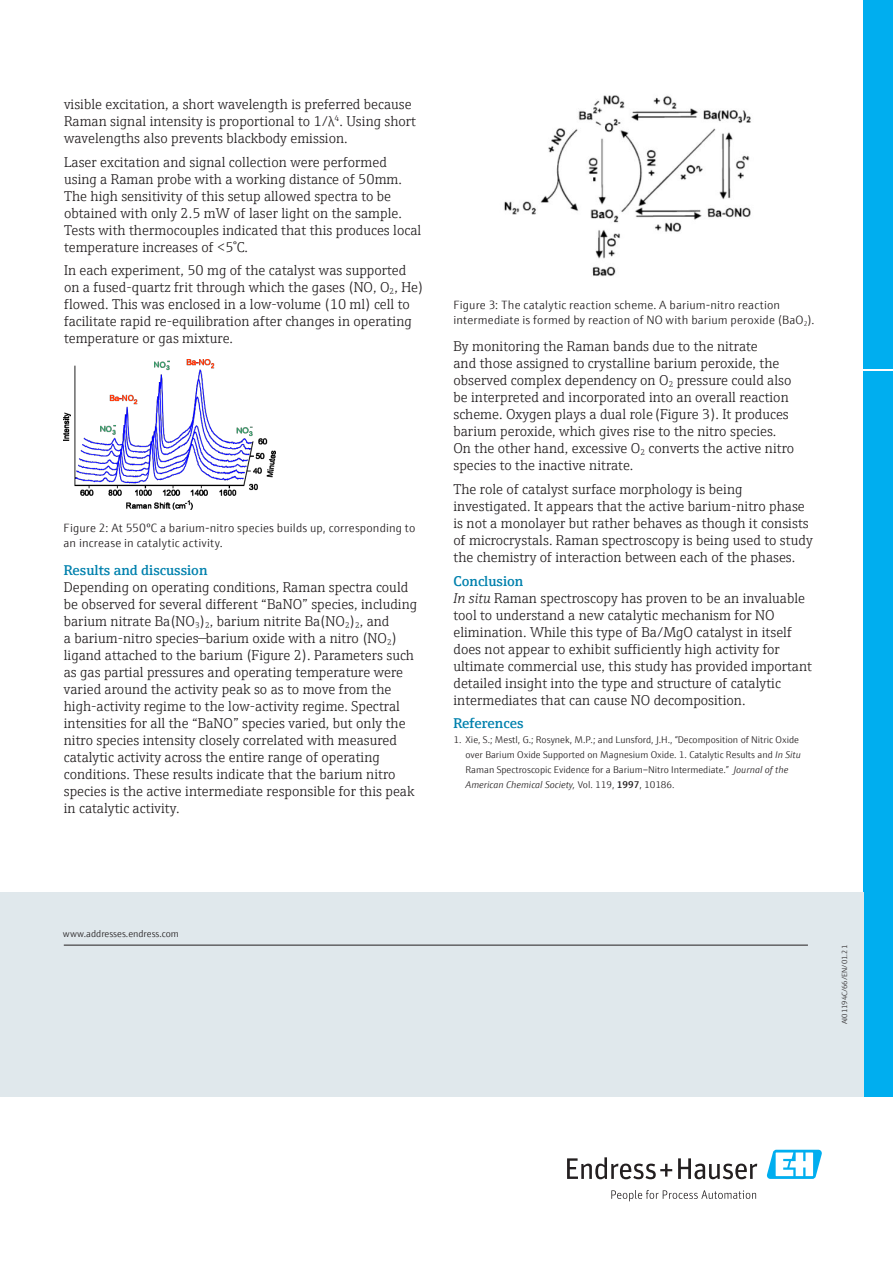
<style>
.page{position:relative;width:893px;height:1263px;background:#fff}
.page>*{position:absolute;margin:0;border:0;box-sizing:border-box;transform-origin:0 0}
.Copy_Default{font:300 14.25px/17px "E+H Serif";color:#231f20}
.Copy_Accent__Strg_Sh{font:600 14.25px "E+H Serif";color:#0081ad}
.Legend{font:300 12px/15px "E+H Sans";letter-spacing:.015em;color:#231f20}
.Address_Default{font:300 9.75px/15px "E+H Sans";color:#231f20}
.Documentation_Code{font:300 7.5px "E+H Sans";color:#231f20}
.s1{font-style:italic}
.s2{font-weight:600}
</style>
<div class="page">
<div style="left:863px;top:0;width:30px;height:369px;background:#00aeef"></div>
<div style="left:863px;top:371px;width:30px;height:725px;background:#00aeef"></div>
<svg style="left:567px;top:1157px;width:105px;height:22px"></svg>
<svg style="left:678px;top:1158px;width:79px;height:21px"></svg>
<svg style="left:611px;top:1190px;width:145px;height:11px"></svg>
<svg style="left:766px;top:1150px;width:56px;height:29px"></svg>
<img style="left:504px;top:95px;width:247px;height:181px">
<div style="left:0;top:892px;width:863px;height:204px;background:#e0e8ec"></div>
<hr style="left:64px;top:945px;width:744px;height:1px;background:#231f20">
<img style="left:64px;top:359px;width:212px;height:150px">
<p class="Copy_Default" style="left:64px;top:94px;width:354px">visible excitation, a short wavelength is preferred because<br>Raman signal intensity is proportional to 1/λ<sup>4</sup>. Using short wavelengths also prevents blackbody emission.</p>
<p class="Copy_Default" style="left:64px;top:152px;width:359px">Laser excitation and signal collection were performed using a Raman probe with a working distance of 50mm.<br>The high sensitivity of this setup allowed spectra to be obtained with only 2.5 mW of laser light on the sample.<br>Tests with thermocouples indicated that this produces local temperature increases of &lt;5°C.</p>
<p class="Copy_Default" style="left:64px;top:261px;width:361px">In each experiment, 50 mg of the catalyst was supported on a fused-quartz frit through which the gases (NO, O<sub>2</sub>, He) flowed. This was enclosed in a low-volume (10 ml) cell to facilitate rapid re-equilibration after changes in operating temperature or gas mixture.</p>
<p class="Legend" style="left:64px;top:519px;width:353px">Figure 2: At 550ºC a barium-nitro species builds up, corresponding to an increase in catalytic activity.</p>
<p class="Copy_Accent__Strg_Sh" style="left:64px;top:559px;width:145px">Results and discussion</p>
<p class="Copy_Default" style="left:64px;top:577px;width:355px">Depending on operating conditions, Raman spectra could be observed for several different “BaNO” species, including barium nitrate Ba(NO<sub>3</sub>)<sub>2</sub>, barium nitrite Ba(NO<sub>2</sub>)<sub>2</sub>, and<br>a barium-nitro species—barium oxide with a nitro (NO<sub>2</sub>) ligand attached to the barium (Figure 2). Parameters such as gas partial pressures and operating temperature were varied around the activity peak so as to move from the high-activity regime to the low-activity regime. Spectral intensities for all the “BaNO” species varied, but only the nitro species intensity closely correlated with measured catalytic activity across the entire range of operating conditions. These results indicate that the barium nitro species is the active intermediate responsible for this peak in catalytic activity.</p>
<p class="Legend" style="left:453px;top:296px;width:363px">Figure 3: The catalytic reaction scheme. A barium-nitro reaction intermediate is formed by reaction of NO with barium peroxide (BaO<sub>2</sub>).</p>
<p class="Copy_Default" style="left:453px;top:337px;width:342px">By monitoring the Raman bands due to the nitrate<br>and those assigned to crystalline barium peroxide, the observed complex dependency on O<sub>2</sub> pressure could also be interpreted and incorporated into an overall reaction scheme. Oxygen plays a dual role (Figure 3). It produces barium peroxide, which gives rise to the nitro species.<br>On the other hand, excessive O<sub>2</sub> converts the active nitro species to the inactive nitrate.</p>
<p class="Copy_Default" style="left:453px;top:479px;width:361px">The role of catalyst surface morphology is being investigated. It appears that the active barium-nitro phase is not a monolayer but rather behaves as though it consists of microcrystals. Raman spectroscopy is being used to study the chemistry of interaction between each of the phases.</p>
<p class="Copy_Accent__Strg_Sh" style="left:453px;top:570px;width:71px">Conclusion</p>
<p class="Copy_Default" style="left:453px;top:588px;width:360px"><span class="s1">In situ</span> Raman spectroscopy has proven to be an invaluable tool to understand a new catalytic mechanism for NO elimination. While this type of Ba/MgO catalyst in itself does not appear to exhibit sufficiently high activity for ultimate commercial use, this study has provided important detailed insight into the type and structure of catalytic intermediates that can cause NO decomposition.</p>
<p class="Copy_Accent__Strg_Sh" style="left:453px;top:712px;width:71px">References</p>
<p class="Address_Default" style="left:465px;top:732px;width:337px;text-indent:-12px">1. Xie, S.; Mestl, G.; Rosynek, M.P.; and Lunsford, J.H., “Decomposition of Nitric Oxide over Barium Oxide Supported on Magnesium Oxide. 1. Catalytic Results and <span class="s1">In Situ </span>Raman Spectroscopic Evidence for a Barium–Nitro Intermediate.” <span class="s1">Journal of the American Chemical Society,</span> Vol. 119, <span class="s2">1997</span>, 10186.</p>
<p class="Address_Default" style="left:63px;top:925px;width:117px">www.addresses.endress.com</p>
<p class="Documentation_Code" style="left:839px;top:1024px;width:81px;rotate:-90deg">AI01194C/66/EN/01.21</p>
</div>
